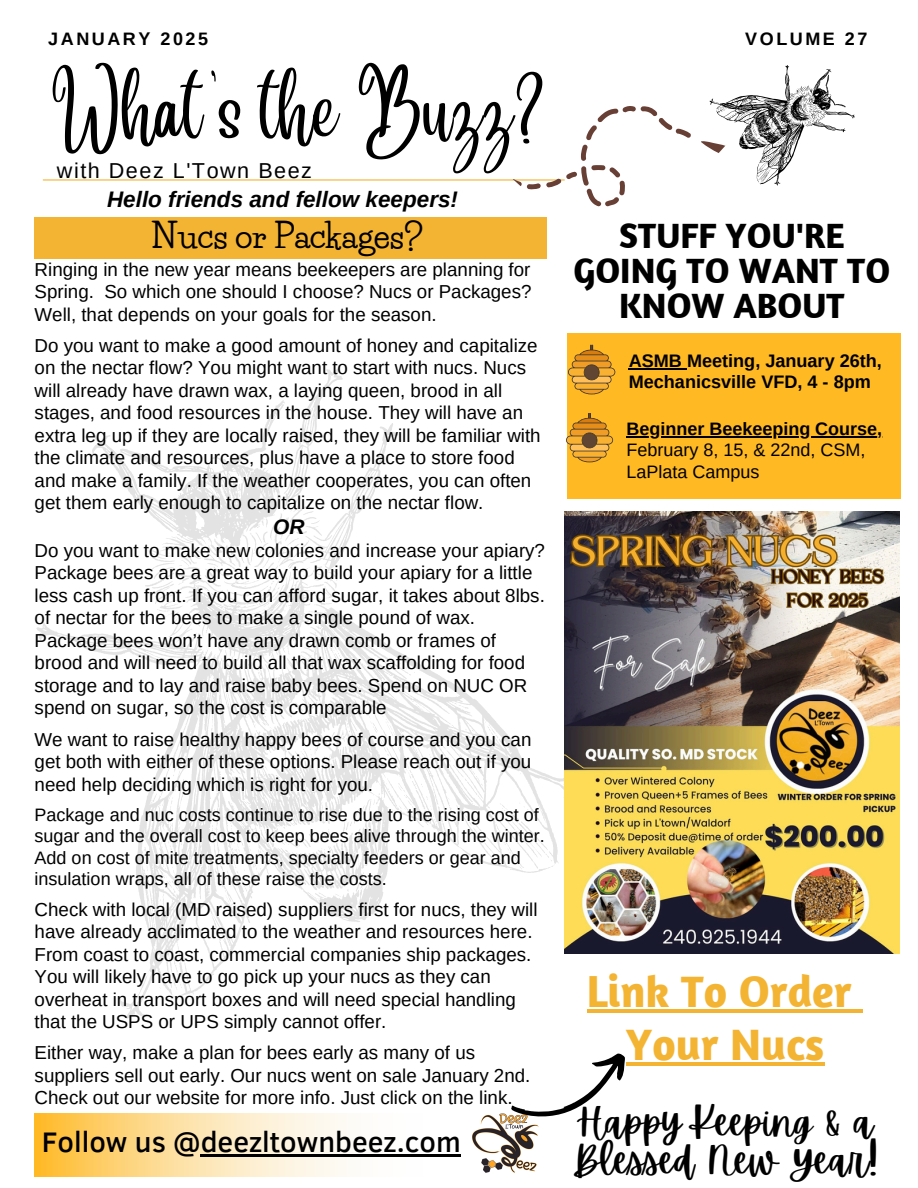
<style>
.page{position:relative;width:918px;height:1188px;background:#fff}
.page>*{position:absolute;margin:0;border:0;box-sizing:border-box;transform-origin:0 0}
.t1{font:64.2px "Angelina";letter-spacing:.02em;color:#000}
.t2{font:700 45px/52.8px "Amaranth";color:#f4b433;text-align:center}
.t3{font:39px/38.2px "Apricots";color:#000}
.t4{font:700 36px/34.8px "Amaranth";color:#000;text-align:center}
.t5{font:700 33px "Life Savers";color:#000}
.t6{font:500 28.95px "Clear Sans";color:#000}
.t7{font:italic 700 22.5px "Arimo";color:#000}
.t8{font:21.6px "Arimo";letter-spacing:.07em;color:#000}
.t9{font:italic 700 21px "Arimo";color:#000}
.t10{font:18.75px/22.5px "Arimo";color:#000}
.t11{font:700 18.15px/21.5px "Arimo";color:#000}
.t12{font:18px/21.3px "Arimo";color:#000}
.t13{font:700 18px "Arimo";letter-spacing:.14em;color:#000}
.s1{font-weight:700}
</style>
<div class="page">
<hr style="left:43px;top:179px;width:521px;height:2px;background:#f4b433">
<svg style="left:35px;top:1114px;width:388px;height:63px"></svg>
<div style="left:567px;top:334px;width:334px;height:165px;background:#ffb923"></div>
<svg style="left:512px;top:106px;width:179px;height:112px"></svg>
<svg style="left:701px;top:65px;width:154px;height:121px"></svg>
<div style="left:35px;top:218px;width:512px;height:41px;background:#f4b433"></div>
<svg style="left:36px;top:333px;width:577px;height:686px"></svg>
<svg style="left:568px;top:345px;width:47px;height:49px"></svg>
<hr style="left:629px;top:368px;width:58px;height:1px;background:#000">
<img style="left:472px;top:1113px;width:65px;height:60px">
<img style="left:565px;top:511px;width:334px;height:442px">
<svg style="left:566px;top:413px;width:47px;height:49px"></svg>
<hr style="left:626px;top:436px;width:257px;height:1px;background:#000">
<svg style="left:510px;top:1053px;width:115px;height:85px"></svg>
<hr style="left:201px;top:1155px;width:260px;height:2px;background:#000">
<hr style="left:587px;top:1010px;width:265px;height:3px;background:#f4b433">
<svg style="left:852px;top:1010px;width:11px;height:3px"></svg>
<hr style="left:626px;top:1062px;width:198px;height:4px;background:#f4b433">
<p class="t13" style="left:48px;top:29px;width:161px">JANUARY 2025</p>
<p class="t13" style="left:745px;top:29px;width:124px">VOLUME 27</p>
<p class="t1" style="left:52px;top:98px;width:495px">What's the Buzz?</p>
<p class="t8" style="left:57px;top:158px;width:257px">with Deez L'Town Beez</p>
<p class="t7" style="left:107px;top:187px;width:353px">Hello friends and fellow keepers!</p>
<p class="t5" style="left:151px;top:216px;width:274px">Nucs or Packages?</p>
<p class="t10" style="left:35px;top:258px;width:498px;text-align:justify">Ringing in the new year means beekeepers are planning for Spring. So which one should I choose? Nucs or Packages?<br>Well, that depends on your goals for the season.</p>
<p class="t10" style="left:35px;top:334px;width:508px">Do you want to make a good amount of honey and capitalize on the nectar flow? You might want to start with nucs. Nucs will already have drawn wax, a laying queen, brood in all stages, and food resources in the house. They will have an extra leg up if they are locally raised, they will be familiar with the climate and resources, plus have a place to store food and make a family. If the weather cooperates, you can often get them early enough to capitalize on the nectar flow.</p>
<h1 class="t9" style="left:273px;top:515px;width:33px">OR</h1>
<p class="t10" style="left:35px;top:539px;width:512px">Do you want to make new colonies and increase your apiary?<br>Package bees are a great way to build your apiary for a little less cash up front. If you can afford sugar, it takes about 8lbs. of nectar for the bees to make a single pound of wax.<br>Package bees won’t have any drawn comb or frames of brood and will need to build all that wax scaffolding for food storage and to lay and raise baby bees. Spend on NUC OR spend on sugar, so the cost is comparable</p>
<p class="t10" style="left:35px;top:728px;width:498px;text-align:justify">We want to raise healthy happy bees of course and you can get both with either of these options. Please reach out if you need help deciding which is right for you.</p>
<p class="t12" style="left:35px;top:804px;width:512px">Package and nuc costs continue to rise due to the rising cost of sugar and the overall cost to keep bees alive through the winter.<br>Add on cost of mite treatments, specialty feeders or gear and insulation wraps, all of these raise the costs.</p>
<h3 class="t10" style="left:35px;top:898px;width:504px">Check with local (MD raised) suppliers first for nucs, they will have already acclimated to the weather and resources here.<br>From coast to coast, commercial companies ship packages.<br>You will likely have to go pick up your nucs as they can overheat in transport boxes and will need special handling that the USPS or UPS simply cannot offer.</h3>
<h5 class="t10" style="left:35px;top:1042px;width:497px">Either way, make a plan for bees early as many of us suppliers sell out early. Our nucs went on sale January 2nd.<br>Check out our website for more info. Just click on the link.</h5>
<p class="t6" style="left:42px;top:1121px;width:420px">Follow us @deezltownbeez.com</p>
<p class="t4" style="left:573px;top:217px;width:318px">STUFF YOU'RE<br>GOING TO WANT TO<br>KNOW ABOUT</p>
<p class="t11" style="left:629px;top:350px;width:255px">ASMB Meeting, January 26th,<br>Mechanicsville VFD, 4 - 8pm</p>
<p class="t12" style="left:626px;top:418px;width:257px"><span class="s1">Beginner Beekeeping Course,<br></span>February 8, 15, &amp; 22nd, CSM,<br>LaPlata Campus</p>
<p class="t2" style="left:587px;top:964px;width:266px">Link To Order<br>Your Nucs</p>
<p class="t3" style="left:572px;top:1104px;width:307px">Happy Keeping &amp; a<br>Blessed New Year!</p>
</div>
